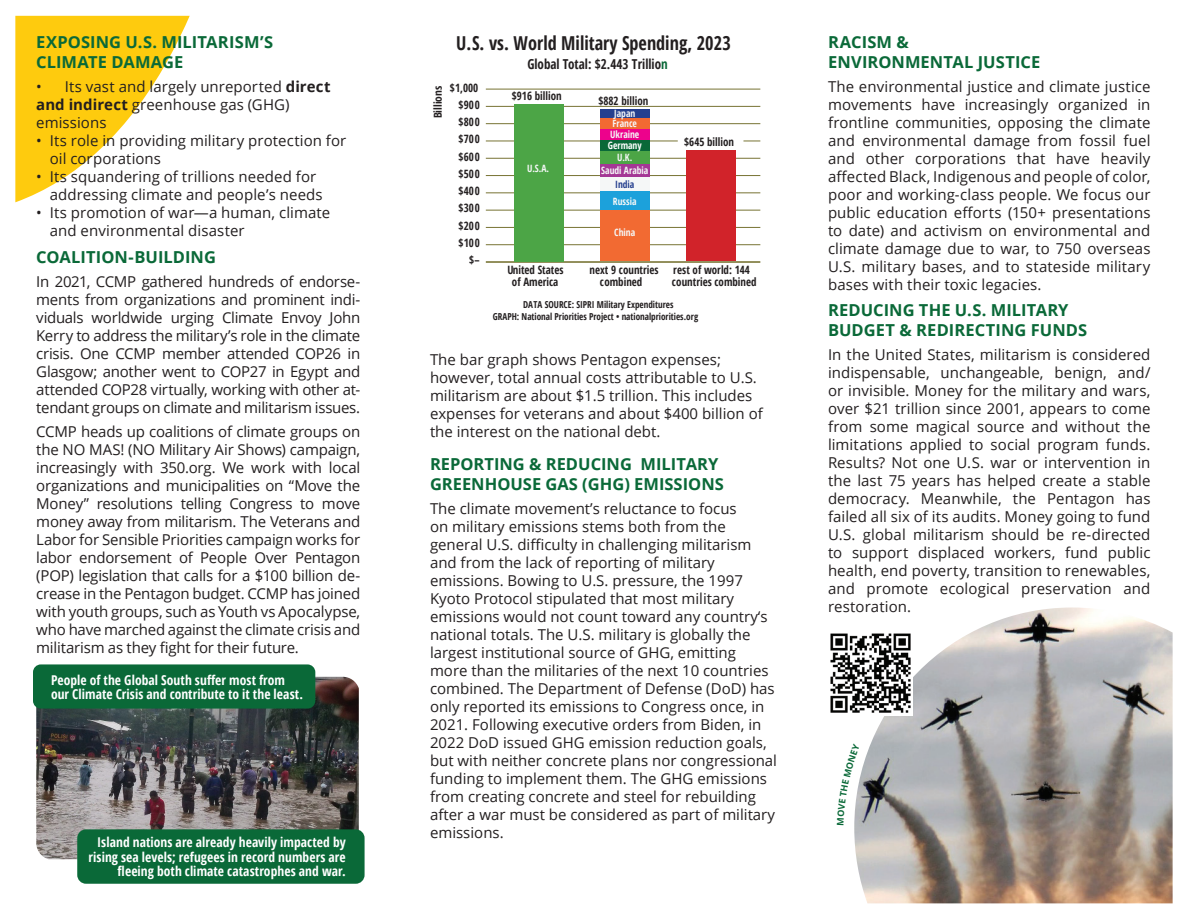
<style>
.page{position:relative;width:1188px;height:918px;background:#fff}
.page>*{position:absolute;margin:0;border:0;box-sizing:border-box;transform-origin:0 0}
.t1{font:700 condensed 19.2px "Open Sans";color:#231f20;scale:.95 1}
.t2{font:700 16.5px/19.8px "Open Sans";color:#0a6938}
.t3{font:15px/18px "Open Sans";color:#231f20}
.t4{font:700 condensed 13.65px "Open Sans";color:#231f20;scale:.95 1}
.t5{font:700 condensed 13.5px/14.2px "Open Sans";letter-spacing:.005em;color:#fff}
.t6{font:700 condensed 11.55px/17.2px "Open Sans";color:#231f20;text-align:right;scale:.95 1}
.t7{font:700 condensed 10.95px "Open Sans";color:#231f20;scale:1.05 1}
.t8{font:700 condensed 10.05px/10.6px "Open Sans";color:#f5f7f7;text-align:center;scale:.95 1}
.t9{font:700 condensed 10.05px "Open Sans";color:#fff;scale:.95 1}
.t10{font:700 condensed 10.05px "Open Sans";color:#253f8e;scale:.95 1}
.t11{font:700 condensed 9.6px/11.6px "Open Sans";color:#231f20;text-align:center;scale:.95 1}
.s1{font-weight:700}
.s2{color:#0a6938}
</style>
<div class="page">
<svg style="left:15px;top:16px;width:175px;height:186px"></svg>
<img style="left:854px;top:608px;width:319px;height:295px">
<img style="left:36px;top:677px;width:323px;height:182px">
<div style="left:33px;top:664px;width:282px;height:45px;background:#0a6938;border-radius:8px"></div>
<div style="left:77px;top:829px;width:288px;height:55px;background:#0a6938;border-radius:9px"></div>
<hr style="left:486px;top:89px;width:274px;height:1px;background:#777333">
<hr style="left:486px;top:175px;width:274px;height:1px;background:#777333">
<hr style="left:486px;top:106px;width:274px;height:1px;background:#777333">
<hr style="left:486px;top:192px;width:274px;height:1px;background:#777333">
<hr style="left:486px;top:123px;width:274px;height:1px;background:#777333">
<hr style="left:486px;top:210px;width:274px;height:1px;background:#777333">
<hr style="left:486px;top:141px;width:192px;height:1px;background:#777333">
<hr style="left:486px;top:227px;width:274px;height:1px;background:#777333">
<hr style="left:486px;top:244px;width:274px;height:1px;background:#777333">
<hr style="left:486px;top:158px;width:274px;height:1px;background:#777333">
<div style="left:600px;top:109px;width:49px;height:70px;background:#253f8e"></div>
<div style="left:600px;top:118px;width:49px;height:70px;background:#f26a32"></div>
<div style="left:600px;top:129px;width:49px;height:70px;background:#ed028c"></div>
<div style="left:600px;top:140px;width:49px;height:70px;background:#0a6938"></div>
<div style="left:600px;top:151px;width:49px;height:70px;background:#4ca546"></div>
<div style="left:600px;top:164px;width:49px;height:70px;background:#a43795"></div>
<div style="left:600px;top:177px;width:49px;height:70px;background:#f5f7f7"></div>
<div style="left:600px;top:191px;width:49px;height:70px;background:#1ca1db"></div>
<div style="left:600px;top:211px;width:49px;height:50px;background:#f26a32"></div>
<hr style="left:486px;top:261px;width:274px;height:2px;background:#777333">
<div style="left:514px;top:104px;width:49px;height:157px;background:#4ca546"></div>
<div style="left:686px;top:150px;width:50px;height:111px;background:#d1232a"></div>
<svg style="left:743px;top:141px;width:17px;height:1px"></svg>
<img style="left:830px;top:630px;width:83px;height:85px">
<svg style="left:854px;top:743px;width:6px;height:82px"></svg>
<p class="t2" style="left:36px;top:32px;width:239px">EXPOSING U.S. MILITARISM’S</p>
<p class="t2" style="left:36px;top:52px;width:149px">CLIMATE DAMAGE</p>
<p class="t3" style="left:36px;top:77px;width:296px">• Its vast and largely unreported <span class="s1">direct and indirect</span> greenhouse gas (GHG) emissions</p>
<p class="t3" style="left:50px;top:131px;width:298px;text-indent:-14px">• Its role in providing military protection for oil corporations</p>
<p class="t3" style="left:50px;top:167px;width:274px;text-indent:-14px">• Its squandering of trillions needed for addressing climate and people’s needs</p>
<p class="t3" style="left:50px;top:203px;width:282px;text-indent:-14px">• Its promotion of war—a human, climate and environmental disaster</p>
<p class="t2" style="left:36px;top:247px;width:181px">COALITION-BUILDING</p>
<p class="t3" style="left:36px;top:273px;width:326px;text-align:justify">In 2021, CCMP gathered hundreds of endorse&shy;ments from organizations and prominent indi&shy;viduals worldwide urging Climate Envoy John Kerry to address the military’s role in the climate crisis. One CCMP member attended COP26 in Glasgow; another went to COP27 in Egypt and attended COP28 virtually, working with other at&shy;tendant groups on climate and militarism issues.</p>
<p class="t3" style="left:36px;top:423px;width:326px;text-align:justify">CCMP heads up coalitions of climate groups on the NO MAS! (NO Military Air Shows) campaign, increasingly with 350.org. We work with local organizations and municipalities on “Move the Money” resolutions telling Congress to move money away from militarism. The Veterans and Labor for Sensible Priorities campaign works for labor endorsement of People Over Pentagon (POP) legislation that calls for a $100 billion de&shy;crease in the Pentagon budget. CCMP has joined with youth groups, such as Youth vs Apocalypse, who have marched against the climate crisis and militarism as they fight for their future.</p>
<p class="t5" style="left:51px;top:672px;width:254px">People of the Global South suffer most from our Climate Crisis and contribute to it the least.</p>
<p class="t5" style="left:89px;top:835px;width:259px;text-align:right">Island nations are already heavily impacted by rising sea levels; refugees in record numbers are fleeing both climate catastrophes and war.</p>
<p class="t1" style="left:456px;top:30px;width:291px">U.S. vs. World Military Spending, 2023</p>
<p class="t4" style="left:527px;top:55px;width:149px">Global Total: $2.443 Trillio<span class="s2">n</span></p>
<p class="t6" style="left:450px;top:79px;width:33px">$1,000 $900 $800 $700 $600 $500 $400 $300 $200 $100 $–</p>
<p class="t7" style="left:430px;top:118px;width:33px;rotate:-90deg">Billions</p>
<p class="t6" style="left:512px;top:87px;width:54px">$916 billion</p>
<p class="t6" style="left:598px;top:92px;width:54px">$882 billion</p>
<p class="t8" style="left:610px;top:107px;width:32px">Japan<br>France<br>Ukraine</p>
<p class="t9" style="left:608px;top:138px;width:37px">Germany</p>
<p class="t8" style="left:601px;top:151px;width:51px;line-height:12.6px">U.K.<br>Saudi Arabia</p>
<p class="t10" style="left:615px;top:178px;width:22px">India</p>
<p class="t8" style="left:613px;top:196px;width:26px">Russia</p>
<p class="t8" style="left:614px;top:227px;width:24px">China</p>
<p class="t6" style="left:684px;top:132px;width:54px">$645 billion</p>
<p class="t8" style="left:527px;top:163px;width:25px">U.S.A.</p>
<p class="t6" style="left:507px;top:261px;width:61px">United States</p>
<p class="t6" style="left:590px;top:261px;width:74px">next 9 countries</p>
<p class="t6" style="left:673px;top:261px;width:82px">rest of world: 144</p>
<p class="t6" style="left:512px;top:273px;width:50px">of America</p>
<p class="t6" style="left:600px;top:273px;width:46px">combined</p>
<p class="t6" style="left:672px;top:273px;width:91px">countries combined</p>
<p class="t11" style="left:493px;top:299px;width:218px">DATA SOURCE: SIPRI Military Expenditures<br>GRAPH: National Priorities Project • nationalpriorities.org</p>
<p class="t3" style="left:430px;top:350px;width:334px">The bar graph shows Pentagon expenses; however, total annual costs attributable to U.S. militarism are about $1.5 trillion. This includes expenses for veterans and about $400 billion of the interest on the national debt.</p>
<p class="t2" style="left:430px;top:454px;width:295px">REPORTING &amp; REDUCING MILITARY<br>GREENHOUSE GAS (GHG) EMISSIONS</p>
<p class="t3" style="left:430px;top:499px;width:349px">The climate movement’s reluctance to focus<br>on military emissions stems both from the general U.S. difficulty in challenging militarism and from the lack of reporting of military emissions. Bowing to U.S. pressure, the 1997<br>Kyoto Protocol stipulated that most military emissions would not count toward any country‘s national totals. The U.S. military is globally the largest institutional source of GHG, emitting more than the militaries of the next 10 countries combined. The Department of Defense (DoD) has only reported its emissions to Congress once, in 2021. Following executive orders from Biden, in 2022 DoD issued GHG emission reduction goals, but with neither concrete plans nor congressional funding to implement them. The GHG emissions from creating concrete and steel for rebuilding after a war must be considered as part of military emissions.</p>
<p class="t2" style="left:828px;top:32px;width:214px">RACISM &amp;<br>ENVIRONMENTAL JUSTICE</p>
<p class="t3" style="left:828px;top:77px;width:324px;text-align:justify">The environmental justice and climate justice movements have increasingly organized in frontline communities, opposing the climate and environmental damage from fossil fuel and other corporations that have heavily affected Black, Indigenous and people of color, poor and working-class people. We focus our public education efforts (150+ presentations to date) and activism on environmental and climate damage due to war, to 750 overseas U.S. military bases, and to stateside military bases with their toxic legacies.</p>
<p class="t2" style="left:828px;top:300px;width:261px">REDUCING THE U.S. MILITARY<br>BUDGET &amp; REDIRECTING FUNDS</p>
<p class="t3" style="left:828px;top:345px;width:324px;text-align:justify">In the United States, militarism is considered indispensable, unchangeable, benign, and/ or invisible. Money for the military and wars, over $21 trillion since 2001, appears to come from some magical source and without the limitations applied to social program funds.<br>Results? Not one U.S. war or intervention in the last 75 years has helped create a stable democracy. Meanwhile, the Pentagon has failed all six of its audits. Money going to fund U.S. global militarism should be re-directed to support displaced workers, fund public health, end poverty, transition to renewables, and promote ecological preservation and restoration.</p>
</div>
